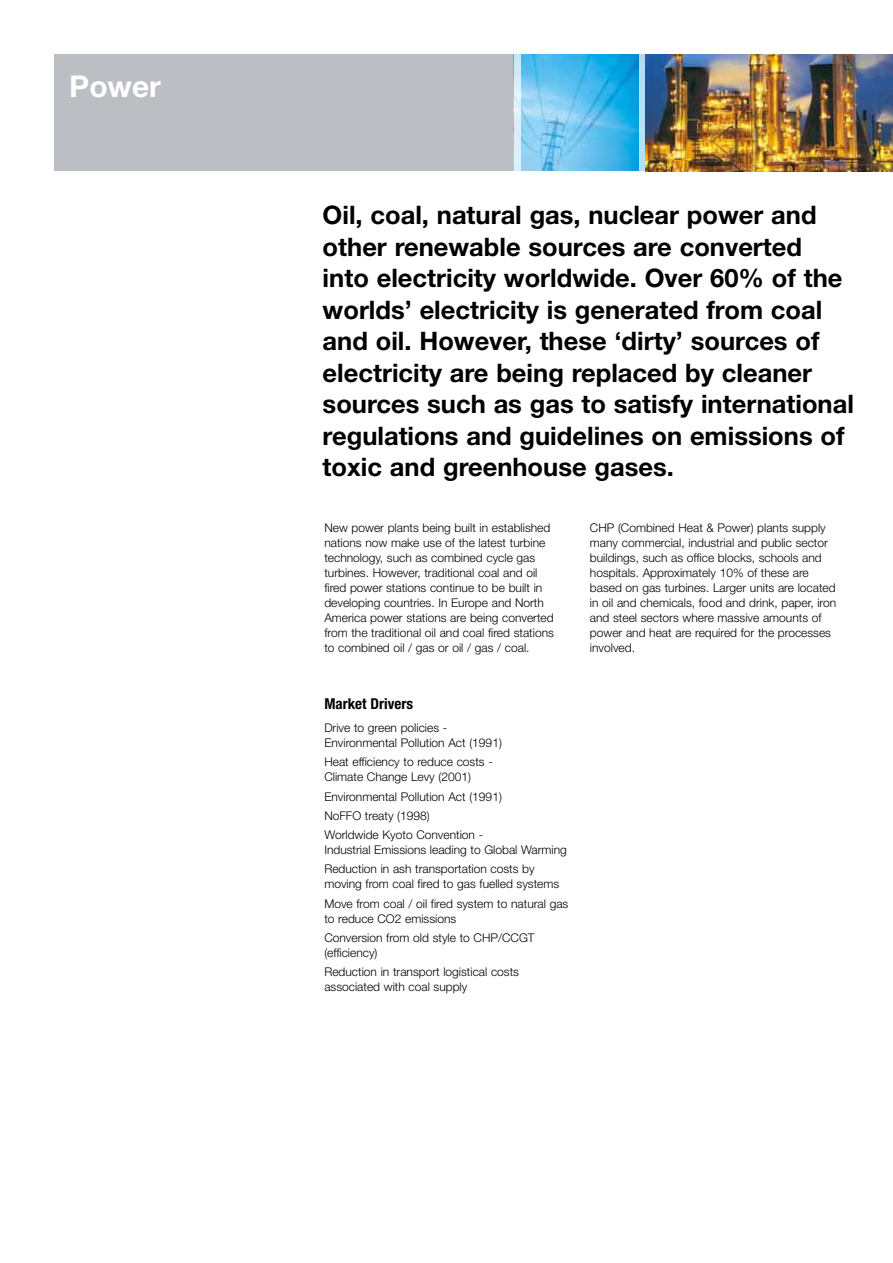
<style>
.page{position:relative;width:893px;height:1263px;background:#fff}
.page>*{position:absolute;margin:0;border:0;box-sizing:border-box;transform-origin:0 0}
.t1{font:700 30px "Helvetica Neue";color:#fff}
.t2{font:700 25.5px/31.5px "Helvetica Neue";color:#000}
.t3{font:700 condensed 15px "Helvetica Neue";color:#000}
.t4{font:300 12px/15px "Helvetica Neue";color:#000}
</style>
<div class="page">
<div style="left:54px;top:54px;width:839px;height:116px;background:#bbbfc3"></div>
<img style="left:521px;top:54px;width:372px;height:117px">
<div style="left:639px;top:50px;width:7px;height:123px;background:#b2e1f4"></div>
<svg style="left:514px;top:54px;width:7px;height:117px"></svg>
<h1 class="t1" style="left:69px;top:68px;width:93px">Power</h1>
<p class="t2" style="left:323px;top:199px;width:533px">Oil, coal, natural gas, nuclear power and other renewable sources are converted into electricity worldwide. Over 60% of the worlds’ electricity is generated from coal and oil. However, these ‘dirty’ sources of electricity are being replaced by cleaner sources such as gas to satisfy international regulations and guidelines on emissions of toxic and greenhouse gases.</p>
<p class="t4" style="left:324px;top:520px;width:231px">New power plants being built in established nations now make use of the latest turbine technology, such as combined cycle gas turbines. However, traditional coal and oil fired power stations continue to be built in developing countries. In Europe and North America power stations are being converted from the traditional oil and coal fired stations to combined oil / gas or oil / gas / coal.</p>
<p class="t4" style="left:590px;top:520px;width:248px">CHP (Combined Heat &amp; Power) plants supply many commercial, industrial and public sector buildings, such as office blocks, schools and hospitals. Approximately 10% of these are based on gas turbines. Larger units are located in oil and chemicals, food and drink, paper, iron and steel sectors where massive amounts of power and heat are required for the processes involved.</p>
<p class="t3" style="left:324px;top:694px;width:90px">Market Drivers</p>
<p class="t4" style="left:324px;top:720px;width:179px">Drive to green policies -<br>Environmental Pollution Act (1991)</p>
<p class="t4" style="left:324px;top:754px;width:170px">Heat efficiency to reduce costs -<br>Climate Change Levy (2001)</p>
<p class="t4" style="left:324px;top:786px;width:179px;line-height:19.2px">Environmental Pollution Act (1991)<br>NoFFO treaty (1998)<br>Worldwide Kyoto Convention -</p>
<p class="t4" style="left:324px;top:840px;width:244px;line-height:19.2px">Industrial Emissions leading to Global Warming<br>Reduction in ash transportation costs by</p>
<p class="t4" style="left:324px;top:874px;width:245px;line-height:19.2px">moving from coal fired to gas fuelled systems<br>Move from coal / oil fired system to natural gas</p>
<p class="t4" style="left:324px;top:908px;width:212px;line-height:19.2px">to reduce CO2 emissions<br>Conversion from old style to CHP/CCGT</p>
<p class="t4" style="left:324px;top:943px;width:196px;line-height:19.2px">(efficiency)<br>Reduction in transport logistical costs</p>
<p class="t4" style="left:324px;top:979px;width:145px">associated with coal supply</p>
</div>
